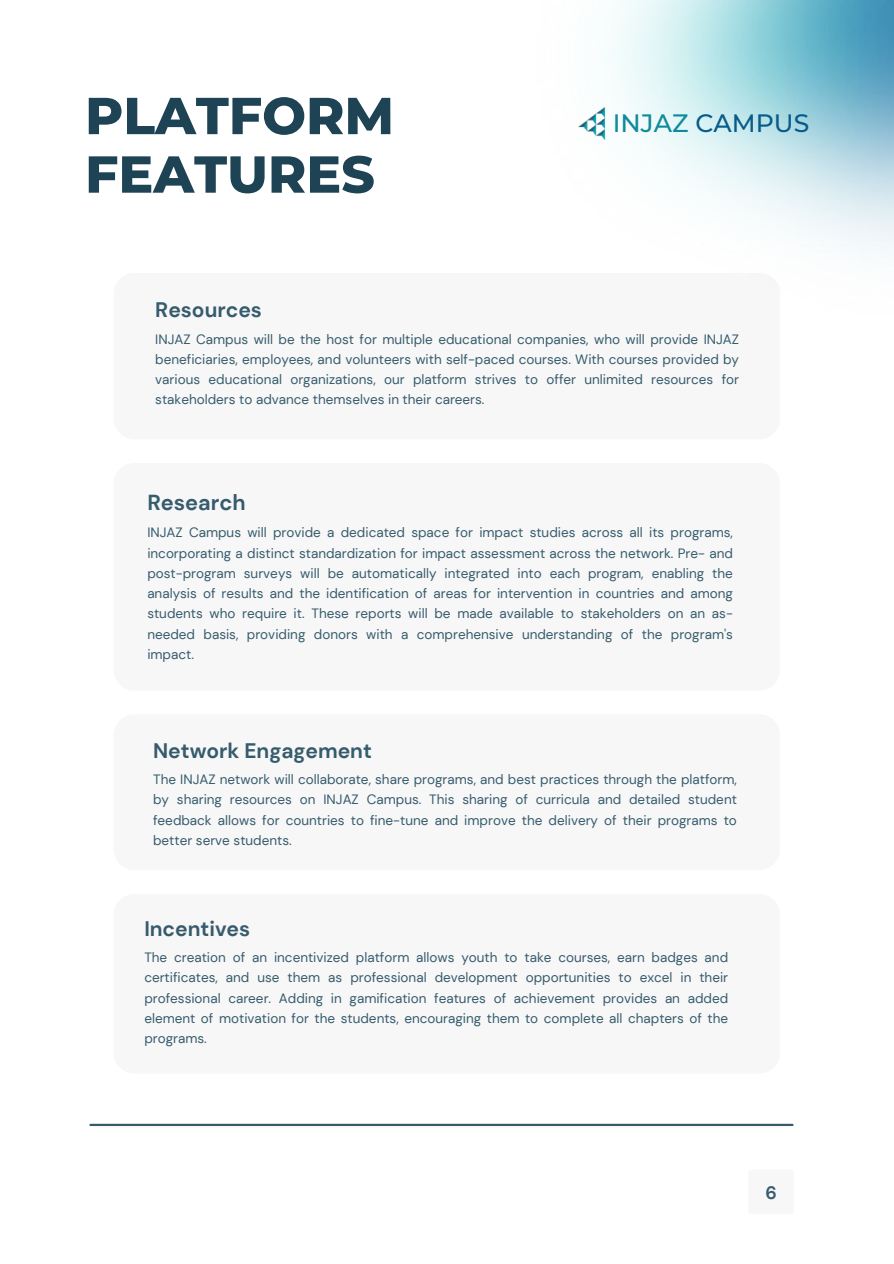
<style>
.page{position:relative;width:894px;height:1264px;background:#fff}
.page>*{position:absolute;margin:0;border:0;box-sizing:border-box;transform-origin:0 0}
.t1{font:800 51.9px "Montserrat";color:#1d4355}
.t2{font:500 25.05px "Montserrat";color:#075c89}
.t3{font:700 21.75px "DM Sans";color:#365b6d}
.t4{font:700 21px "DM Sans";color:#365b6d}
.t5{font:700 18px "DM Sans";color:#365b6d}
.t6{font:13.5px/20.2px "DM Sans";color:#365b6d;text-align:justify}
.s1{color:#0f8b9c}
</style>
<div class="page">
<div style="left:748px;top:1169px;width:45px;height:45px;background:#f7f7f7;border-radius:2px"></div>
<hr style="left:90px;top:1123px;width:702px;height:2px;background:#365b6d">
<div style="left:113px;top:273px;width:666px;height:166px;background:#f7f7f7;border-radius:21px"></div>
<div style="left:113px;top:463px;width:666px;height:227px;background:#f7f7f7;border-radius:21px"></div>
<div style="left:113px;top:714px;width:666px;height:156px;background:#f7f7f7;border-radius:21px"></div>
<div style="left:113px;top:894px;width:666px;height:179px;background:#f7f7f7;border-radius:21px"></div>
<img style="left:578px;top:0;width:315px;height:253px">
<h1 class="t1" style="left:85px;top:84px;width:310px">PLATFORM</h1>
<h1 class="t1" style="left:85px;top:142px;width:291px">FEATURES</h1>
<h3 class="t4" style="left:155px;top:296px;width:108px">Resources</h3>
<h2 class="t2" style="left:612px;top:108px;width:198px"><span class="s1">INJAZ</span> CAMPUS</h2>
<p class="t6" style="left:155px;top:329px;width:585px">INJAZ Campus will be the host for multiple educational companies, who will provide INJAZ beneficiaries, employees, and volunteers with self-paced courses. With courses provided by various educational organizations, our platform strives to offer unlimited resources for stakeholders to advance themselves in their careers.</p>
<h3 class="t3" style="left:147px;top:489px;width:100px">Research</h3>
<p class="t6" style="left:147px;top:522px;width:587px">INJAZ Campus will provide a dedicated space for impact studies across all its programs, incorporating a distinct standardization for impact assessment across the network. Pre- and post-program surveys will be automatically integrated into each program, enabling the analysis of results and the identification of areas for intervention in countries and among students who require it. These reports will be made available to stakeholders on an as&shy;needed basis, providing donors with a comprehensive understanding of the program's impact.</p>
<h3 class="t4" style="left:153px;top:737px;width:220px">Network Engagement</h3>
<p class="t6" style="left:153px;top:769px;width:585px">The INJAZ network will collaborate, share programs, and best practices through the platform, by sharing resources on INJAZ Campus. This sharing of curricula and detailed student feedback allows for countries to fine-tune and improve the delivery of their programs to better serve students.</p>
<h3 class="t4" style="left:144px;top:915px;width:107px">Incentives</h3>
<p class="t6" style="left:144px;top:947px;width:585px">The creation of an incentivized platform allows youth to take courses, earn badges and certificates, and use them as professional development opportunities to excel in their professional career. Adding in gamification features of achievement provides an added element of motivation for the students, encouraging them to complete all chapters of the programs.</p>
<h3 class="t5" style="left:765px;top:1180px;width:13px">6</h3>
</div>
